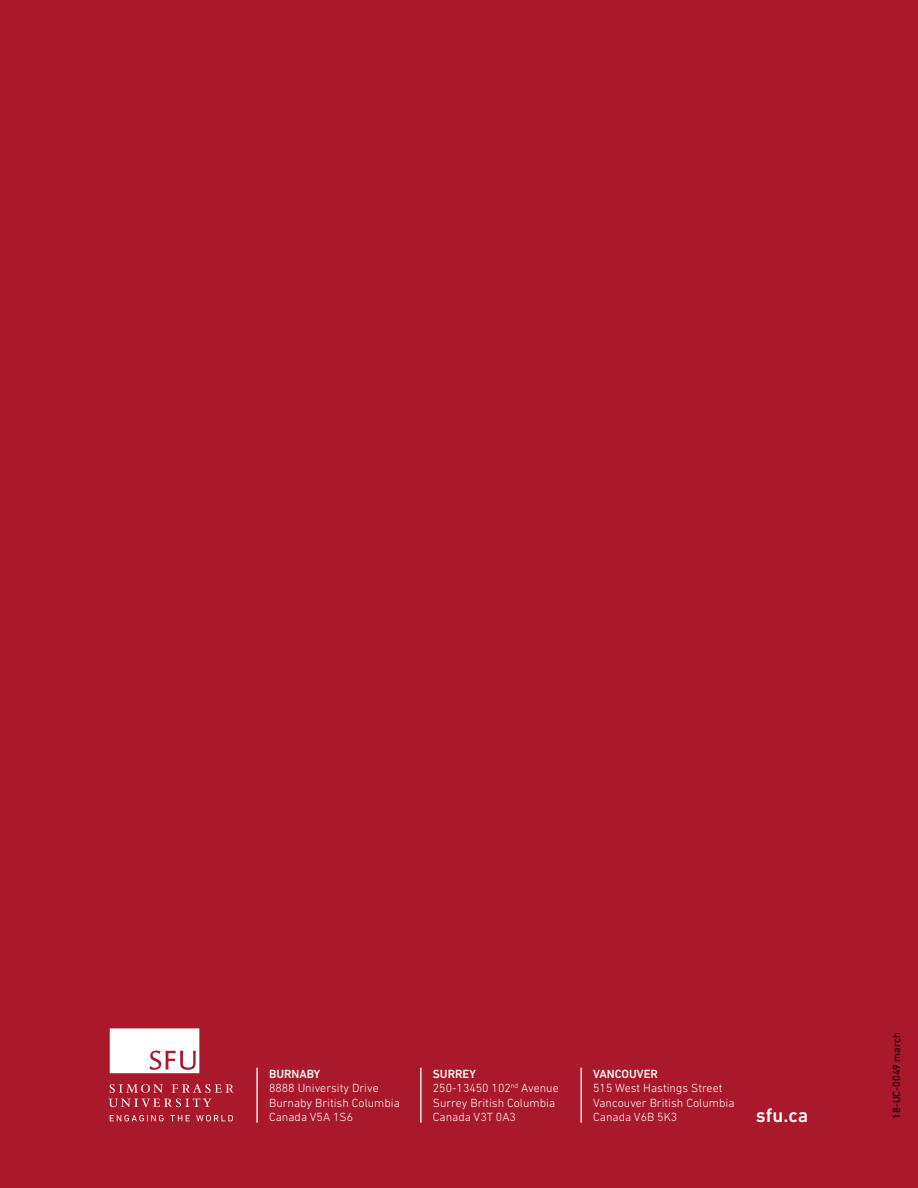
<style>
.page{position:relative;width:918px;height:1188px;background:#aa182c}
.page>*{position:absolute;margin:0;border:0;box-sizing:border-box;transform-origin:0 0}
.t1{font:500 20.1px "DIN Next LT Pro";color:#fff}
.t2{font:300 12px/14.4px "DIN Next LT Pro";color:#fff}
.t3{font:500 12px "DIN Next LT Pro";color:#fff}
.t4{font:10.5px "DIN Next LT Pro";color:#000}
.s1{font-weight:500}
</style>
<div class="page">
<hr style="left:256px;top:1068px;width:2px;height:55px;background:#fff">
<hr style="left:581px;top:1068px;width:1px;height:55px;background:#fff">
<hr style="left:420px;top:1068px;width:2px;height:55px;background:#fff">
<svg style="left:109px;top:1084px;width:124px;height:23px"></svg>
<svg style="left:110px;top:1115px;width:123px;height:6px"></svg>
<svg style="left:110px;top:1028px;width:89px;height:45px"></svg>
<p class="t3" style="left:269px;top:1067px;width:53px">BURNABY</p>
<p class="t2" style="left:269px;top:1081px;width:132px">8888 University Drive<br>Burnaby British Columbia<br>Canada V5A 1S6</p>
<p class="t2" style="left:433px;top:1067px;width:127px"><span class="s1">SURREY<br></span>250-13450 102<sup>nd</sup> Avenue<br>Surrey British Columbia<br>Canada V3T 0A3</p>
<p class="t3" style="left:593px;top:1067px;width:66px">VANCOUVER</p>
<p class="t2" style="left:593px;top:1081px;width:143px">515 West Hastings Street<br>Vancouver British Columbia<br>Canada V6B 5K3</p>
<h1 class="t1" style="left:756px;top:1103px;width:54px">sfu.ca</h1>
<p class="t4" style="left:890px;top:1119px;width:88px;rotate:-90deg">18-UC-0049 march</p>
</div>
